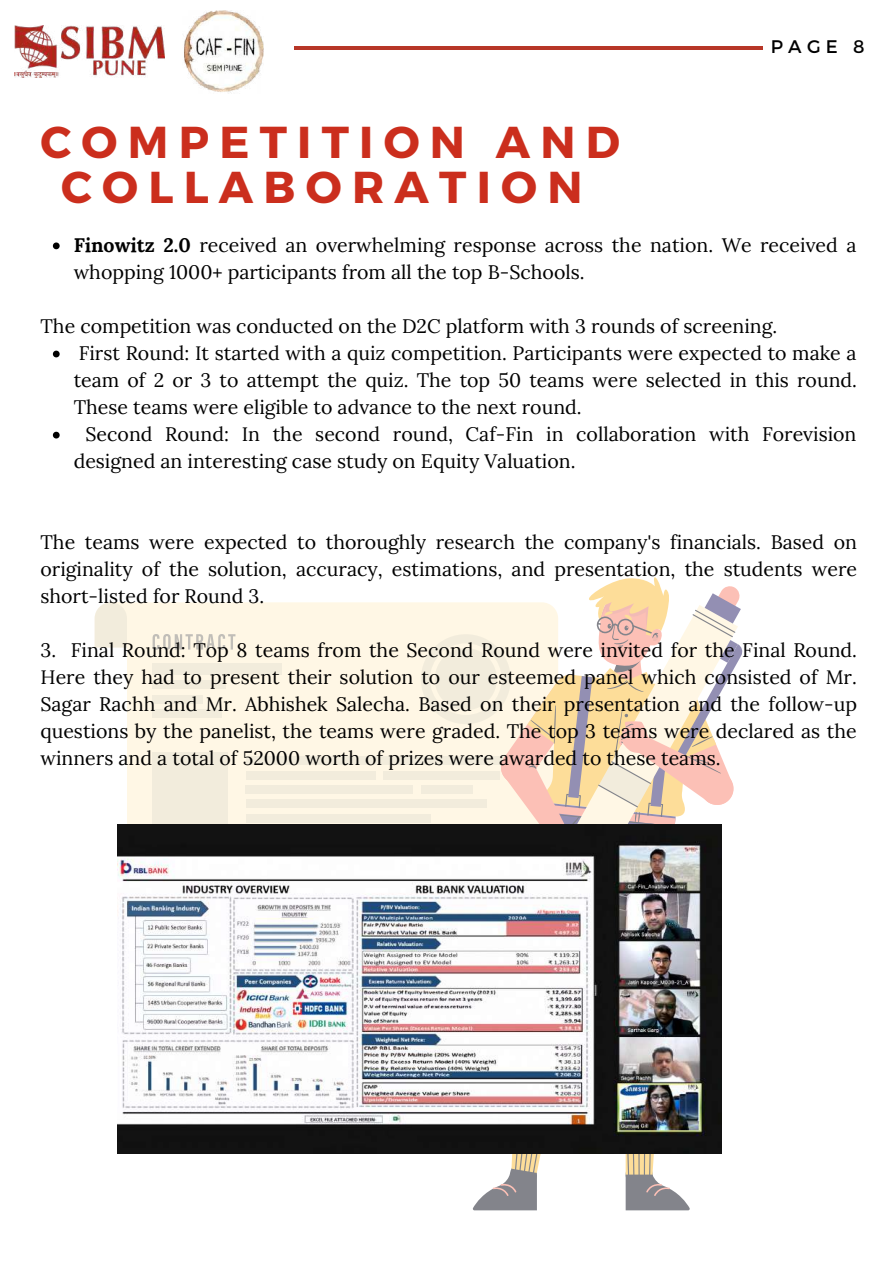
<style>
.page{position:relative;width:894px;height:1264px;background:#fff}
.page>*{position:absolute;margin:0;border:0;box-sizing:border-box;transform-origin:0 0}
.t1{font:700 44.55px/45px "Montserrat";letter-spacing:.23em;color:#cb2e1d;text-align:center}
.t2{font:19.5px/27px "Lora";color:#000;text-align:justify}
.t3{font:18.15px "Montserrat";color:#000}
.s1{font-weight:700}
</style>
<div class="page">
<img style="left:15px;top:26px;width:149px;height:52px">
<img style="left:184px;top:10px;width:79px;height:83px">
<hr style="left:294px;top:46px;width:469px;height:4px;background:#b73627">
<svg style="left:94px;top:577px;width:649px;height:633px"></svg>
<img style="left:117px;top:824px;width:604px;height:328px">
<svg style="left:53px;top:242px;width:7px;height:7px"></svg>
<svg style="left:53px;top:350px;width:7px;height:7px"></svg>
<svg style="left:53px;top:432px;width:7px;height:6px"></svg>
<h1 class="t1" style="left:40px;top:117px;width:581px">COMPETITION AND<br>COLLABORATION</h1>
<p class="t3" style="left:770px;top:35px;width:95px">PAGE 8</p>
<p class="t2" style="left:74px;top:231px;width:784px"><span class="s1">Finowitz 2.0</span> received an overwhelming response across the nation. We received a whopping 1000+ participants from all the top B-Schools.</p>
<p class="t2" style="left:40px;top:312px;width:738px">The competition was conducted on the D2C platform with 3 rounds of screening.</p>
<p class="t2" style="left:74px;top:339px;width:784px">First Round: It started with a quiz competition. Participants were expected to make a team of 2 or 3 to attempt the quiz. The top 50 teams were selected in this round.<br>These teams were eligible to advance to the next round.</p>
<p class="t2" style="left:74px;top:420px;width:784px;text-indent:12px">Second Round: In the second round, Caf-Fin in collaboration with Forevision designed an interesting case study on Equity Valuation.</p>
<p class="t2" style="left:40px;top:528px;width:817px">The teams were expected to thoroughly research the company's financials. Based on originality of the solution, accuracy, estimations, and presentation, the students were short-listed for Round 3.</p>
<p class="t2" style="left:40px;top:636px;width:817px">3. Final Round: Top 8 teams from the Second Round were invited for the Final Round.<br>Here they had to present their solution to our esteemed panel which consisted of Mr.<br>Sagar Rachh and Mr. Abhishek Salecha. Based on their presentation and the follow-up questions by the panelist, the teams were graded. The top 3 teams were declared as the winners and a total of 52000 worth of prizes were awarded to these teams.</p>
</div>
